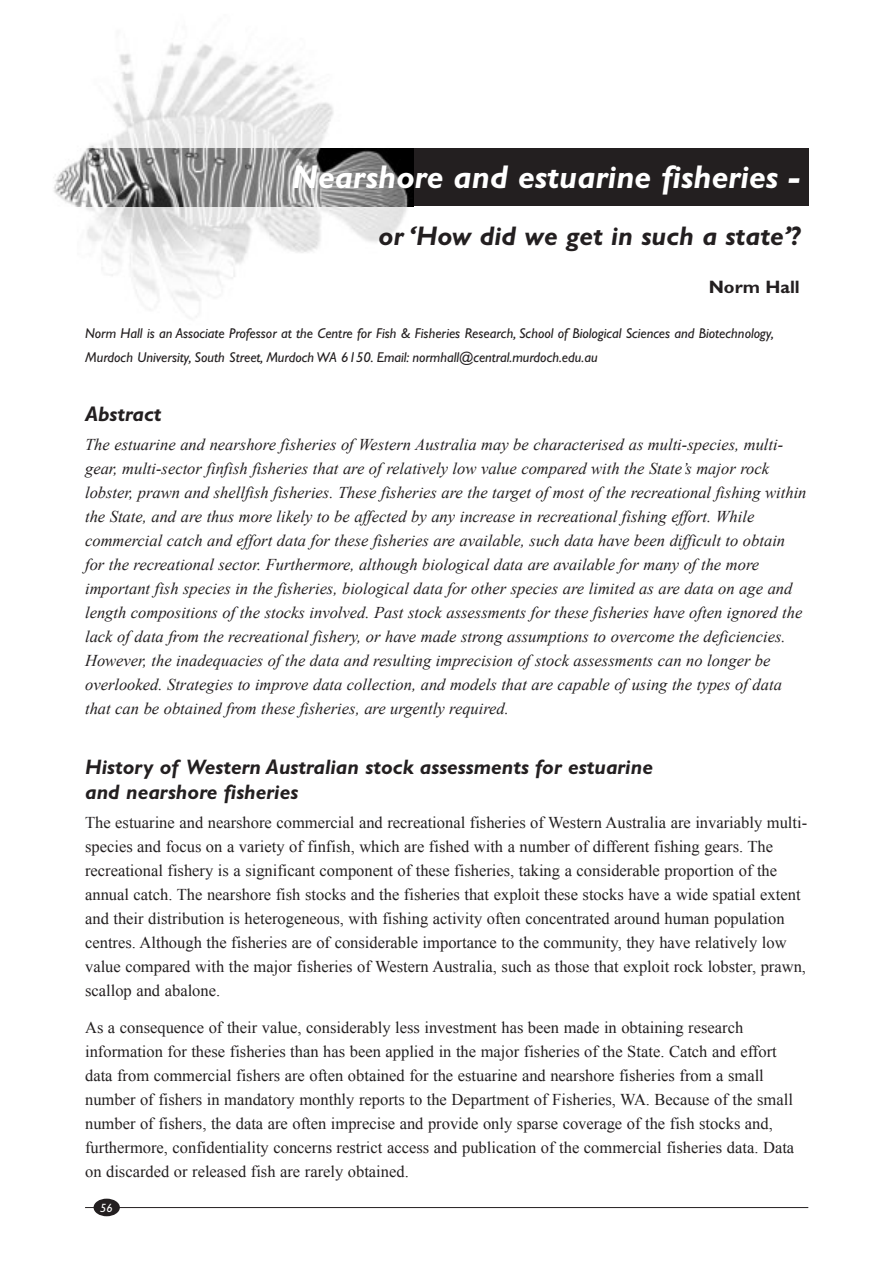
<style>
.page{position:relative;width:893px;height:1263px;background:#fff}
.page>*{position:absolute;margin:0;border:0;box-sizing:border-box;transform-origin:0 0}
.t1{font:italic 700 33px "Gill Sans";color:#fff}
.t2{font:italic 700 27px "Gill Sans";color:#231f20}
.t3{font:italic 700 21px/25.2px "Gill Sans";color:#231f20}
.t4{font:700 18px "Gill Sans";color:#231f20}
.t5{font:16.5px/24px "Times New Roman";color:#231f20}
.t6{font:italic 16.5px/24px "Times New Roman";color:#231f20}
.t7{font:italic 14.25px/24px "Gill Sans";color:#231f20}
.t8{font:italic 12px "Gill Sans";color:#fff}
</style>
<div class="page">
<hr style="left:85px;top:1207px;width:723px;height:1px;background:#231f20">
<div style="left:94px;top:1199px;width:26px;height:17px;background:#231f20;border-radius:50%"></div>
<div style="left:412px;top:148px;width:396px;height:58px;background:#231f20"></div>
<img style="left:75px;top:43px;width:333px;height:274px">
<img style="left:54px;top:148px;width:360px;height:58px">
<h1 class="t1" style="left:292px;top:166px;width:509px">Nearshore and estuarine fisheries -</h1>
<h2 class="t2" style="left:378px;top:227px;width:422px">or ‘How did we get in such a state’?</h2>
<p class="t4" style="left:708px;top:280px;width:92px">Norm Hall</p>
<p class="t7" style="left:85px;top:323px;width:690px">Norm Hall is an Associate Professor at the Centre for Fish &amp; Fisheries Research, School of Biological Sciences and Biotechnology,<br>Murdoch University, South Street, Murdoch WA 6150. Email: normhall@central.murdoch.edu.au</p>
<p class="t3" style="left:85px;top:404px;width:78px">Abstract</p>
<p class="t6" style="left:85px;top:433px;width:723px">The estuarine and nearshore fisheries of Western Australia may be characterised as multi-species, multi&shy;gear, multi-sector finfish fisheries that are of relatively low value compared with the Stateís major rock lobster, prawn and shellfish fisheries. These fisheries are the target of most of the recreational fishing within the State, and are thus more likely to be affected by any increase in recreational fishing effort. While commercial catch and effort data for these fisheries are available, such data have been difficult to obtain for the recreational sector. Furthermore, although biological data are available for many of the more important fish species in the fisheries, biological data for other species are limited as are data on age and length compositions of the stocks involved. Past stock assessments for these fisheries have often ignored the lack of data from the recreational fishery, or have made strong assumptions to overcome the deficiencies.<br>However, the inadequacies of the data and resulting imprecision of stock assessments can no longer be overlooked. Strategies to improve data collection, and models that are capable of using the types of data that can be obtained from these fisheries, are urgently required.</p>
<p class="t3" style="left:85px;top:756px;width:569px">History of Western Australian stock assessments for estuarine and nearshore fisheries</p>
<p class="t5" style="left:85px;top:811px;width:723px">The estuarine and nearshore commercial and recreational fisheries of Western Australia are invariably multi&shy;species and focus on a variety of finfish, which are fished with a number of different fishing gears. The recreational fishery is a significant component of these fisheries, taking a considerable proportion of the annual catch. The nearshore fish stocks and the fisheries that exploit these stocks have a wide spatial extent and their distribution is heterogeneous, with fishing activity often concentrated around human population centres. Although the fisheries are of considerable importance to the community, they have relatively low value compared with the major fisheries of Western Australia, such as those that exploit rock lobster, prawn, scallop and abalone.</p>
<p class="t5" style="left:85px;top:1015px;width:710px">As a consequence of their value, considerably less investment has been made in obtaining research information for these fisheries than has been applied in the major fisheries of the State. Catch and effort data from commercial fishers are often obtained for the estuarine and nearshore fisheries from a small number of fishers in mandatory monthly reports to the Department of Fisheries, WA. Because of the small number of fishers, the data are often imprecise and provide only sparse coverage of the fish stocks and, furthermore, confidentiality concerns restrict access and publication of the commercial fisheries data. Data on discarded or released fish are rarely obtained.</p>
<p class="t8" style="left:100px;top:1204px;width:14px">56</p>
</div>
